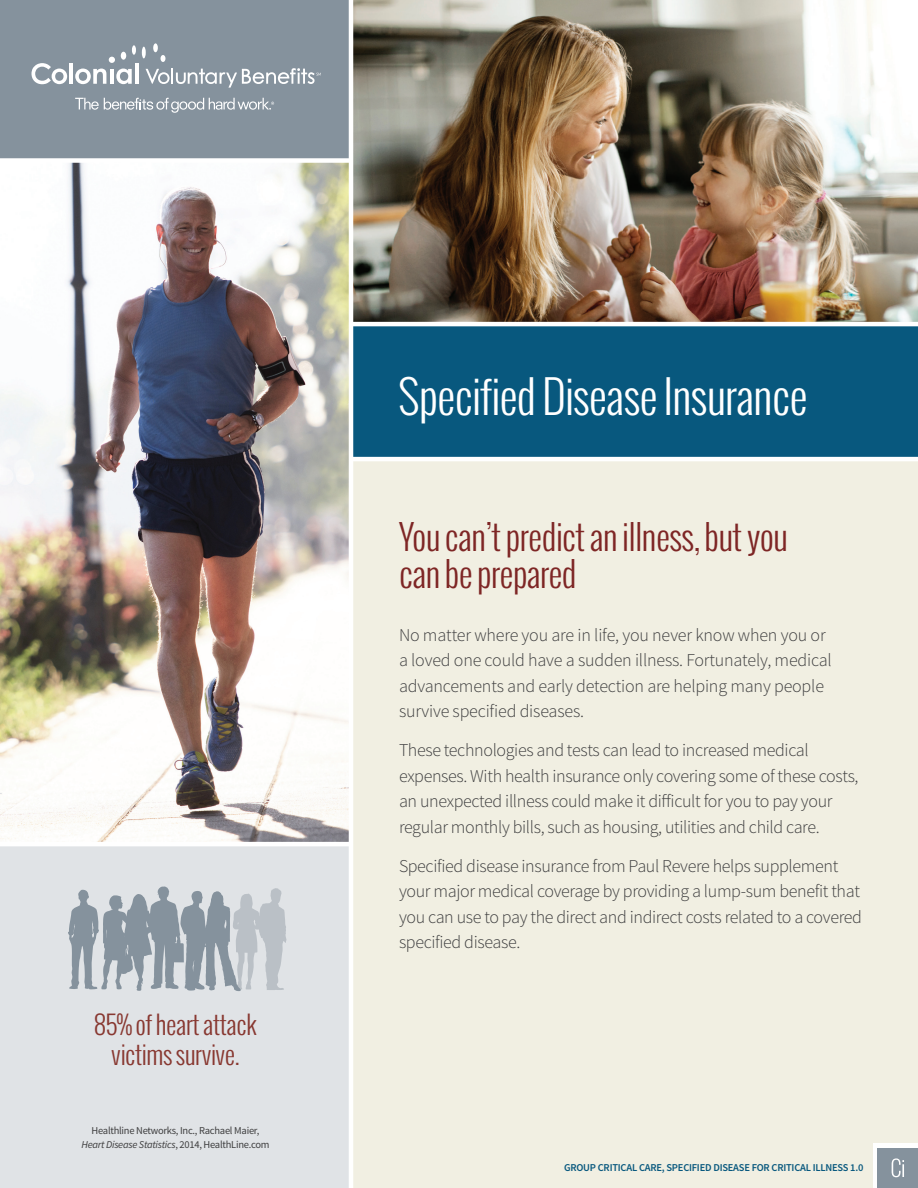
<style>
.page{position:relative;width:918px;height:1188px;background:#fff}
.page>*{position:absolute;margin:0;border:0;box-sizing:border-box;transform-origin:0 0}
.t1{font:300 45px "Oswald";letter-spacing:-.02em;color:#fff}
.Headline{font:300 34.5px/37.5px "Oswald";letter-spacing:-.02em;color:#7e2625}
.Headline-2{font:300 25.5px/30px "Oswald";letter-spacing:-.02em;color:#883831;text-align:center}
.Body_Copy{font:300 18px/25.5px "Source Sans Pro";letter-spacing:-.02em;color:#3e3e3f}
.body_copy{font:10.5px/13.5px "Source Sans Pro";letter-spacing:-.025em;color:#3e3e3f;text-align:center}
.t2{font:600 10.5px "Source Sans Pro";letter-spacing:-.02em;color:#08587e}
.s1{font-style:italic}
</style>
<div class="page">
<img style="left:0;top:163px;width:349px;height:679px">
<img style="left:353px;top:0;width:565px;height:322px">
<div style="left:0;top:843px;width:351px;height:345px;background:#e0e3e6"></div>
<div style="left:351px;top:459px;width:567px;height:729px;background:#f1efe2"></div>
<div style="left:0;top:0;width:351px;height:162px;background:#85929d"></div>
<div style="left:351px;top:324px;width:567px;height:135px;background:#08587e"></div>
<div style="left:0;top:158px;width:351px;height:5px;background:#fff"></div>
<hr style="left:351px;top:322px;width:567px;height:4px;background:#fff">
<div style="left:873px;top:1143px;width:45px;height:45px;background:#fff"></div>
<div style="left:878px;top:1148px;width:40px;height:40px;background:#85929d"></div>
<svg style="left:892px;top:1158px;width:12px;height:19px"></svg>
<svg style="left:161px;top:55px;width:4px;height:7px"></svg>
<svg style="left:142px;top:47px;width:4px;height:11px"></svg>
<hr style="left:69px;top:63px;width:4px;height:21px;background:#fff">
<svg style="left:75px;top:69px;width:31px;height:15px"></svg>
<hr style="left:110px;top:69px;width:3px;height:15px;background:#fff">
<svg style="left:116px;top:69px;width:16px;height:15px"></svg>
<hr style="left:135px;top:63px;width:4px;height:21px;background:#fff">
<svg style="left:109px;top:57px;width:6px;height:6px"></svg>
<div style="left:121px;top:52px;width:5px;height:8px;background:#fff;border-radius:50%"></div>
<div style="left:153px;top:43px;width:5px;height:9px;background:#fff;border-radius:50%"></div>
<svg style="left:132px;top:45px;width:4px;height:10px"></svg>
<svg style="left:32px;top:63px;width:35px;height:21px"></svg>
<svg style="left:146px;top:68px;width:175px;height:20px"></svg>
<svg style="left:75px;top:98px;width:199px;height:15px"></svg>
<hr style="left:0;top:842px;width:352px;height:4px;background:#fff">
<hr style="left:351px;top:457px;width:567px;height:4px;background:#fff">
<hr style="left:349px;top:0;width:4px;height:1188px;background:#fff">
<svg style="left:68px;top:886px;width:219px;height:106px"></svg>
<p class="Headline-2" style="left:94px;top:1009px;width:165px">85% of heart attack victims survive.</p>
<p class="body_copy" style="left:82px;top:1124px;width:189px">Healthline Networks, Inc., Rachael Maier,<br><span class="s1">Heart Disease Statistics</span>, 2014, HealthLine.com</p>
<p class="t1" style="left:398px;top:365px;width:411px">Specified Disease Insurance</p>
<p class="Headline" style="left:399px;top:518px;width:391px">You can’t predict an illness, but you can be prepared</p>
<p class="Body_Copy" style="left:399px;top:622px;width:434px">No matter where you are in life, you never know when you or a loved one could have a sudden illness. Fortunately, medical advancements and early detection are helping many people survive specified diseases.</p>
<p class="Body_Copy" style="left:399px;top:738px;width:461px">These technologies and tests can lead to increased medical expenses. With health insurance only covering some of these costs, an unexpected illness could make it difficult for you to pay your regular monthly bills, such as housing, utilities and child care.</p>
<p class="Body_Copy" style="left:399px;top:853px;width:464px">Specified disease insurance from Paul Revere helps supplement your major medical coverage by providing a lump-sum benefit that you can use to pay the direct and indirect costs related to a covered specified disease.</p>
<p class="t2" style="left:564px;top:1161px;width:301px">GROUP CRITICAL CARE, SPECIFIED DISEASE FOR CRITICAL ILLNESS 1.0</p>
</div>
